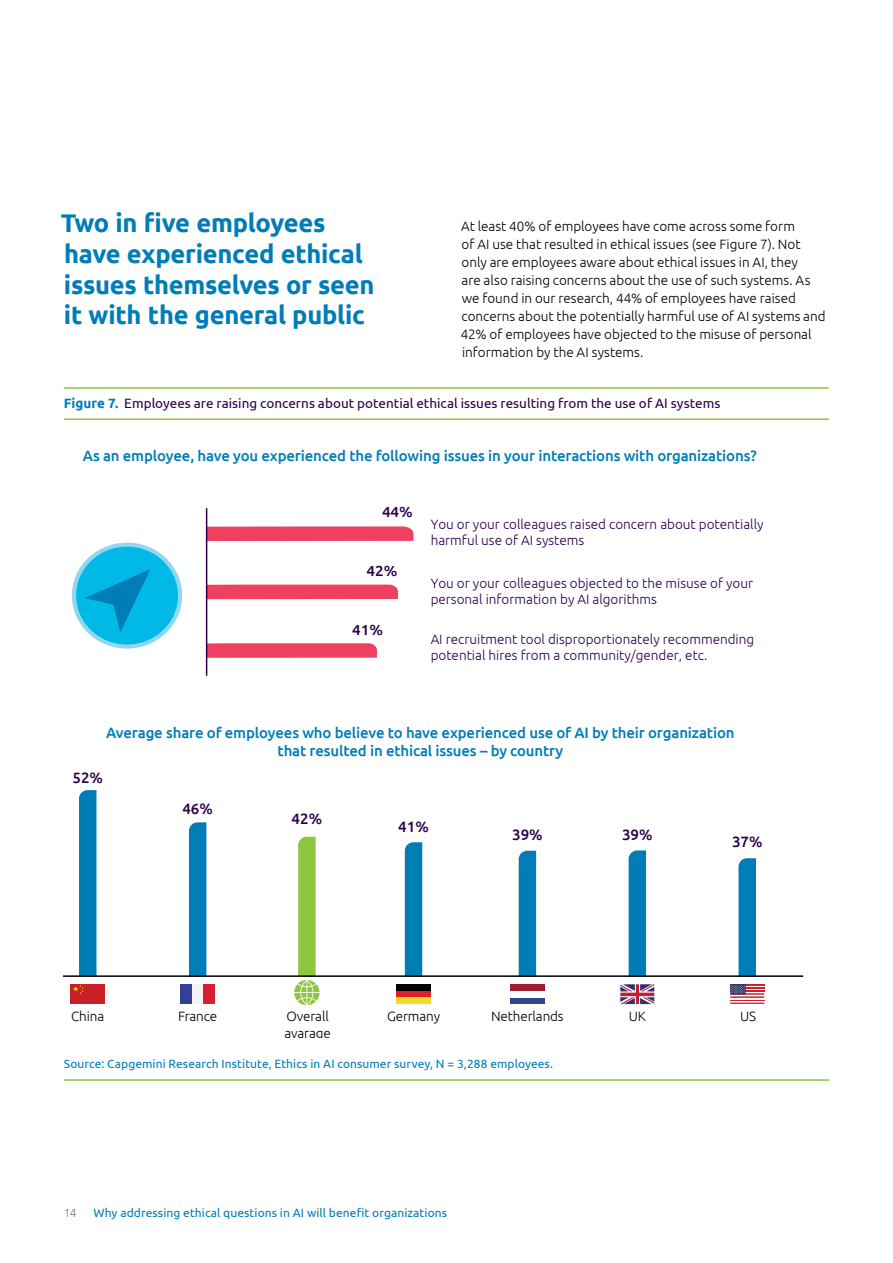
<style>
.page{position:relative;width:893px;height:1263px;background:#fff}
.page>*{position:absolute;margin:0;border:0;box-sizing:border-box;transform-origin:0 0}
.t1{font:700 25.5px/30.6px "Ubuntu";letter-spacing:-.01em;color:#007db7}
.t2{font:500 15px/18px "Ubuntu";letter-spacing:-.01em;color:#007db7;text-align:center}
.t3{font:500 15px "Ubuntu";color:#2c004b}
.t4{font:500 14.55px "Ubuntu";color:#2c004b;scale:1.04 1}
.t5{font:300 13.5px/18px "Ubuntu";color:#000}
.t6{font:300 13.5px/16.2px "Ubuntu";color:#2c004b}
.t7{font:13.5px "Ubuntu";color:#2c004b}
.t8{font:12px "Ubuntu";letter-spacing:.005em;color:#007db7}
.t9{font:300 12px "Ubuntu";color:#77787b}
.s1{font-weight:700;color:#007db7}
</style>
<div class="page">
<hr style="left:64px;top:387px;width:765px;height:2px;background:#8dc63f">
<hr style="left:64px;top:418px;width:765px;height:2px;background:#8dc63f">
<hr style="left:64px;top:1079px;width:765px;height:2px;background:#8dc63f">
<svg style="left:72px;top:543px;width:110px;height:105px"></svg>
<div style="left:207px;top:585px;width:191px;height:14px;background:#ef4060"></div>
<svg style="left:207px;top:643px;width:170px;height:15px;background:#ef4766"></svg>
<svg style="left:207px;top:526px;width:206px;height:15px;background:#ef4866"></svg>
<div style="left:76px;top:547px;width:102px;height:97px;background:#00b9e7;border-radius:50%"></div>
<svg style="left:85px;top:569px;width:65px;height:63px"></svg>
<hr style="left:206px;top:509px;width:1px;height:166px;background:#2c004b">
<div style="left:181px;top:984px;width:11px;height:20px;background:#324095"></div>
<div style="left:192px;top:984px;width:11px;height:20px;background:#f4f4f4"></div>
<div style="left:203px;top:984px;width:12px;height:20px;background:#d81e34"></div>
<div style="left:397px;top:984px;width:34px;height:7px;background:#010101"></div>
<div style="left:397px;top:991px;width:34px;height:6px;background:#e01f26"></div>
<div style="left:397px;top:997px;width:34px;height:7px;background:#f6d927"></div>
<div style="left:510px;top:984px;width:34px;height:20px;background:linear-gradient(to right,#304689,#304689)"></div>
<div style="left:510px;top:984px;width:34px;height:13px;background:#fff"></div>
<div style="left:510px;top:984px;width:34px;height:7px;background:#9f1c33"></div>
<svg style="left:620px;top:984px;width:34px;height:20px"></svg>
<hr style="left:730px;top:1002px;width:34px;height:2px;background:#cb2027">
<hr style="left:730px;top:999px;width:34px;height:2px;background:#cb2027">
<hr style="left:730px;top:996px;width:34px;height:2px;background:#cb2027">
<hr style="left:730px;top:993px;width:34px;height:2px;background:#cb2027">
<hr style="left:730px;top:990px;width:34px;height:2px;background:#cb2027">
<hr style="left:730px;top:987px;width:34px;height:2px;background:#cb2027">
<hr style="left:730px;top:984px;width:34px;height:1px;background:#cb2027">
<svg style="left:730px;top:984px;width:16px;height:11px"></svg>
<svg style="left:731px;top:985px;width:14px;height:8px"></svg>
<div style="left:71px;top:984px;width:34px;height:20px;background:#cb2027"></div>
<svg style="left:73px;top:985px;width:11px;height:9px"></svg>
<div style="left:79px;top:790px;width:17px;height:185px;background:#007db7"></div>
<div style="left:189px;top:822px;width:17px;height:153px;background:#007db7"></div>
<div style="left:405px;top:842px;width:17px;height:133px;background:#007db7"></div>
<svg style="left:294px;top:837px;width:26px;height:168px"></svg>
<div style="left:519px;top:851px;width:17px;height:124px;background:#007db7"></div>
<div style="left:629px;top:850px;width:17px;height:125px;background:#007db7"></div>
<div style="left:738px;top:858px;width:18px;height:117px;background:#007db7"></div>
<hr style="left:64px;top:975px;width:739px;height:2px;background:#000">
<h1 class="t1" style="left:61px;top:208px;width:315px">Two in five employees have experienced ethical issues themselves or seen it with the general public</h1>
<p class="t5" style="left:461px;top:216px;width:366px">At least 40% of employees have come across some form<br>of AI use that resulted in ethical issues (see Figure 7). Not only are employees aware about ethical issues in AI, they<br>are also raising concerns about the use of such systems. As we found in our research, 44% of employees have raised concerns about the potentially harmful use of AI systems and 42% of employees have objected to the misuse of personal information by the AI systems.</p>
<p class="t7" style="left:64px;top:395px;width:658px"><span class="s1">Figure 7.</span> Employees are raising concerns about potential ethical issues resulting from the use of AI systems</p>
<p class="t2" style="left:83px;top:446px;width:675px">As an employee, have you experienced the following issues in your interactions with organizations?</p>
<p class="t4" style="left:382px;top:503px;width:31px">44%</p>
<p class="t4" style="left:366px;top:562px;width:31px">42%</p>
<p class="t4" style="left:352px;top:621px;width:31px">41%</p>
<p class="t6" style="left:431px;top:516px;width:334px">You or your colleagues raised concern about potentially harmful use of AI systems</p>
<p class="t6" style="left:431px;top:575px;width:324px">You or your colleagues objected to the misuse of your personal information by AI algorithms</p>
<p class="t6" style="left:431px;top:631px;width:325px">AI recruitment tool disproportionately recommending potential hires from a community/gender, etc.</p>
<p class="t2" style="left:106px;top:723px;width:630px">Average share of employees who believe to have experienced use of AI by their organization that resulted in ethical issues – by country</p>
<p class="t3" style="left:72px;top:768px;width:32px">52%</p>
<p class="t3" style="left:182px;top:799px;width:32px">46%</p>
<p class="t3" style="left:292px;top:809px;width:32px">42%</p>
<p class="t3" style="left:398px;top:817px;width:32px">41%</p>
<p class="t3" style="left:512px;top:825px;width:32px">39%</p>
<p class="t3" style="left:622px;top:825px;width:32px">39%</p>
<p class="t3" style="left:732px;top:832px;width:32px">37%</p>
<p class="t5" style="left:71px;top:1007px;width:35px">China</p>
<p class="t5" style="left:178px;top:1007px;width:41px">France</p>
<p class="t5" style="left:387px;top:1007px;width:55px">Germany</p>
<p class="t5" style="left:491px;top:1007px;width:74px">Netherlands</p>
<p class="t5" style="left:629px;top:1007px;width:19px">UK</p>
<p class="t5" style="left:740px;top:1007px;width:18px">US</p>
<p class="t5" style="left:284px;top:1008px;width:48px;line-height:16.2px">Overall avarage</p>
<p class="t8" style="left:64px;top:1057px;width:491px">Source: Capgemini Research Institute, Ethics in AI consumer survey, N = 3,288 employees.</p>
<p class="t9" style="left:64px;top:1205px;width:14px">14</p>
<p class="t8" style="left:94px;top:1205px;width:355px">Why addressing ethical questions in AI will benefit organizations</p>
</div>
